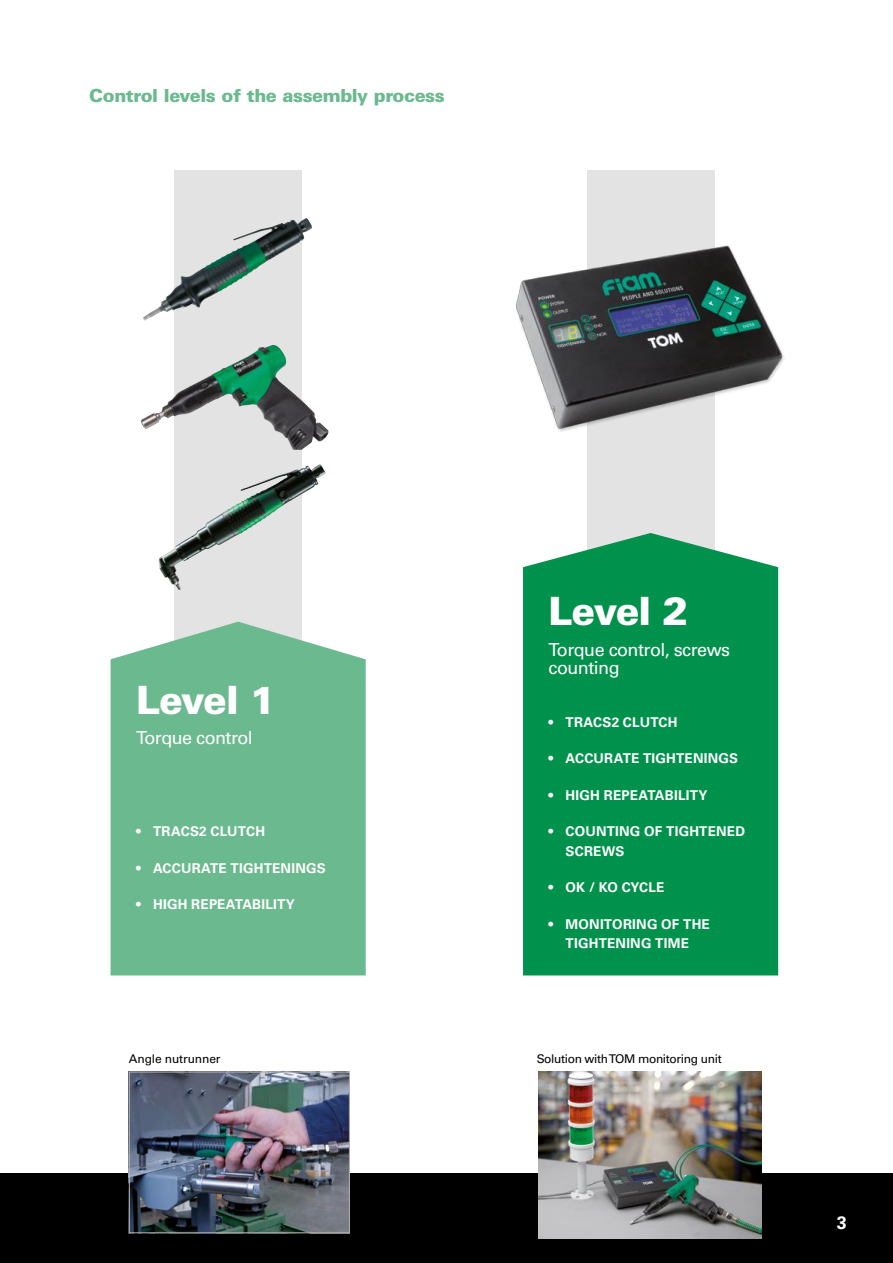
<style>
.page{position:relative;width:893px;height:1263px;background:#fff}
.page>*{position:absolute;margin:0;border:0;box-sizing:border-box;transform-origin:0 0}
.t1{font:900 39px "Univers LT Std";letter-spacing:-.035em;color:#fff}
.t2{font:18px/18px "Univers LT Std";letter-spacing:-.03em;color:#fff}
.t3{font:900 18px "Univers LT Std";letter-spacing:-.025em;color:#6bb98e}
.t4{font:700 18px "Univers LT Std";color:#fff}
.t5{font:700 13.5px/19.5px "Univers LT Std";letter-spacing:.015em;color:#fff}
.t6{font:12px "Univers LT Std";letter-spacing:-.03em;color:#000}
.t7{font:12px "Univers LT Std";letter-spacing:-.01em;color:#000}
</style>
<div class="page">
<div style="left:0;top:1174px;width:893px;height:89px;background:#000"></div>
<img style="left:131px;top:1073px;width:217px;height:158px">
<div style="left:129px;top:1071px;width:221px;height:162px;border:1px solid #b6afae"></div>
<img style="left:539px;top:1072px;width:222px;height:167px">
<div style="left:174px;top:170px;width:128px;height:516px;background:#e3e3e3"></div>
<div style="left:587px;top:170px;width:127px;height:516px;background:#e3e3e3"></div>
<div style="left:111px;top:622px;width:255px;height:353px;background:#6bb98e"></div>
<div style="left:523px;top:533px;width:255px;height:442px;background:#00914c"></div>
<img style="left:516px;top:225px;width:268px;height:214px">
<img style="left:140px;top:346px;width:189px;height:104px">
<img style="left:159px;top:466px;width:156px;height:118px">
<img style="left:161px;top:218px;width:145px;height:86px">
<h2 class="t3" style="left:89px;top:85px;width:357px">Control levels of the assembly process</h2>
<h1 class="t1" style="left:136px;top:675px;width:142px">Level 1</h1>
<h2 class="t2" style="left:136px;top:729px;width:118px">Torque control</h2>
<p class="t5" style="left:136px;top:822px;width:131px">• TRACS2 CLUTCH</p>
<p class="t5" style="left:136px;top:858px;width:191px">• ACCURATE TIGHTENINGS</p>
<p class="t5" style="left:136px;top:895px;width:160px">• HIGH REPEATABILITY</p>
<h1 class="t1" style="left:549px;top:587px;width:142px">Level 2</h1>
<h2 class="t2" style="left:549px;top:641px;width:183px">Torque control, screws counting</h2>
<p class="t5" style="left:549px;top:712px;width:131px">• TRACS2 CLUTCH</p>
<p class="t5" style="left:549px;top:749px;width:191px">• ACCURATE TIGHTENINGS</p>
<p class="t5" style="left:549px;top:785px;width:160px">• HIGH REPEATABILITY</p>
<p class="t5" style="left:566px;top:822px;width:181px;text-indent:-17px">• COUNTING OF TIGHTENED<br>SCREWS</p>
<p class="t5" style="left:549px;top:878px;width:117px">• OK / KO CYCLE</p>
<p class="t5" style="left:549px;top:914px;width:163px;text-align:center">• MONITORING OF THE<br>TIGHTENING TIME</p>
<p class="t7" style="left:129px;top:1052px;width:93px">Angle nutrunner</p>
<p class="t6" style="left:537px;top:1052px;width:186px">Solution with TOM monitoring unit</p>
<h2 class="t4" style="left:837px;top:1212px;width:12px">3</h2>
</div>
